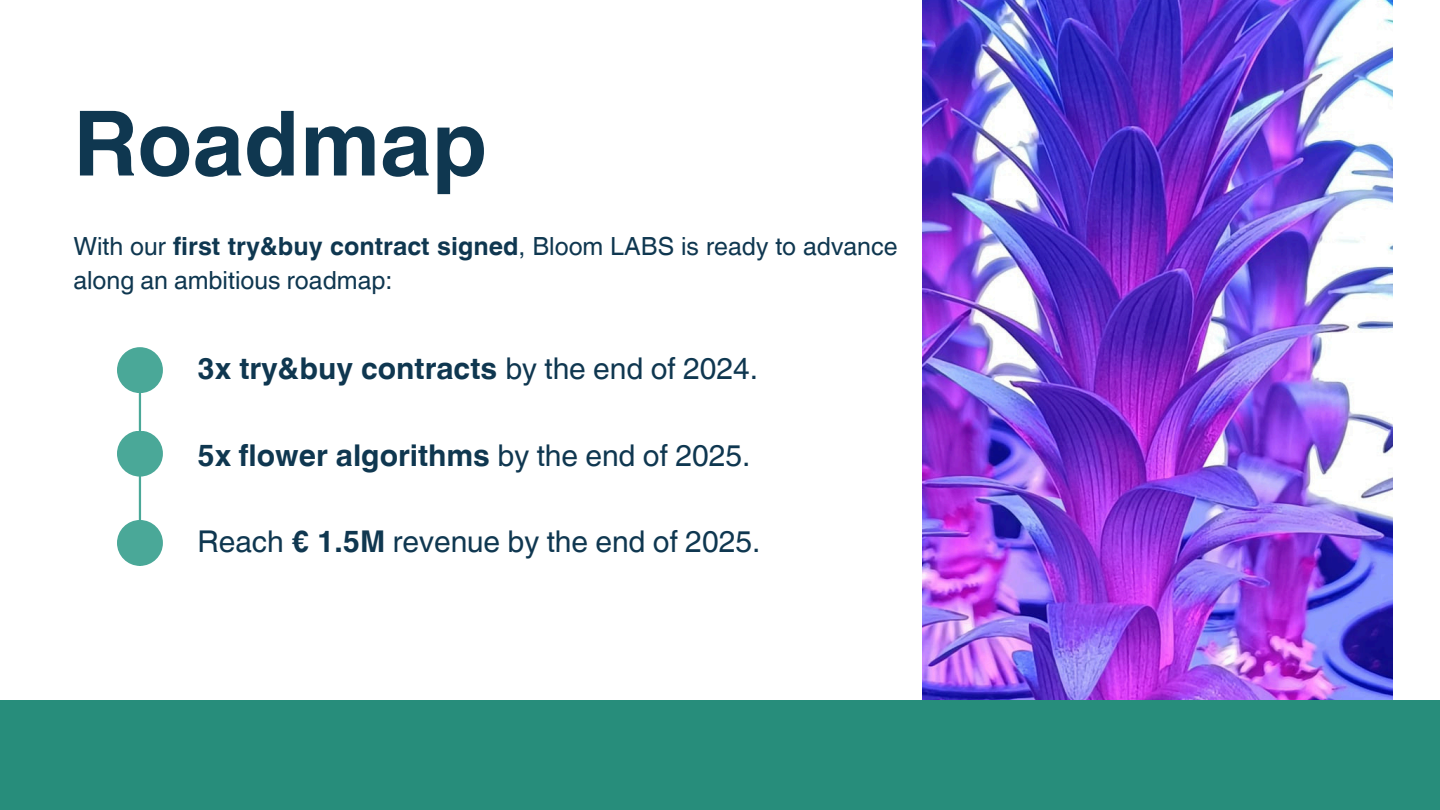
<style>
.page{position:relative;width:1440px;height:810px;background:#fff}
.page>*{position:absolute;margin:0;border:0;box-sizing:border-box;transform-origin:0 0}
.t1{font:700 90px "Helvetica World";color:#0f3750}
.t2{font:700 30px "Helvetica World";color:#0f3750}
.t3{font:30px "Helvetica World";color:#0f3750}
.t4{font:25px/34.5px "Helvetica World";color:#0f3750}
.s1{font-weight:700}
.s2{font-weight:400}
</style>
<div class="page">
<img style="left:922px;top:0;width:471px;height:701px">
<div style="left:0;top:701px;width:1440px;height:109px;background:#278d7b"></div>
<div style="left:117px;top:347px;width:46px;height:46px;background:#4aa898;border-radius:50%"></div>
<div style="left:117px;top:431px;width:46px;height:46px;background:#4aa898;border-radius:50%"></div>
<div style="left:117px;top:520px;width:46px;height:46px;background:#4aa898;border-radius:50%"></div>
<hr style="left:139px;top:351px;width:2px;height:215px;background:#4aa898">
<h2 class="t1" style="left:73px;top:70px;width:415px">Roadmap</h2>
<h2 class="t4" style="left:73px;top:229px;width:826px">With our <span class="s1">first try&amp;buy contract signed</span>, Bloom LABS is ready to advance along an ambitious roadmap:</h2>
<h1 class="t2" style="left:197px;top:344px;width:562px">3x try&amp;buy contracts <span class="s2">by the end of 2024.</span></h1>
<p class="t2" style="left:197px;top:430px;width:554px">5x flower algorithms <span class="s2">by the end of 2025.</span></p>
<h2 class="t3" style="left:197px;top:524px;width:564px">Reach <span class="s1">€ 1.5M</span> revenue by the end of 2025.</h2>
</div>
